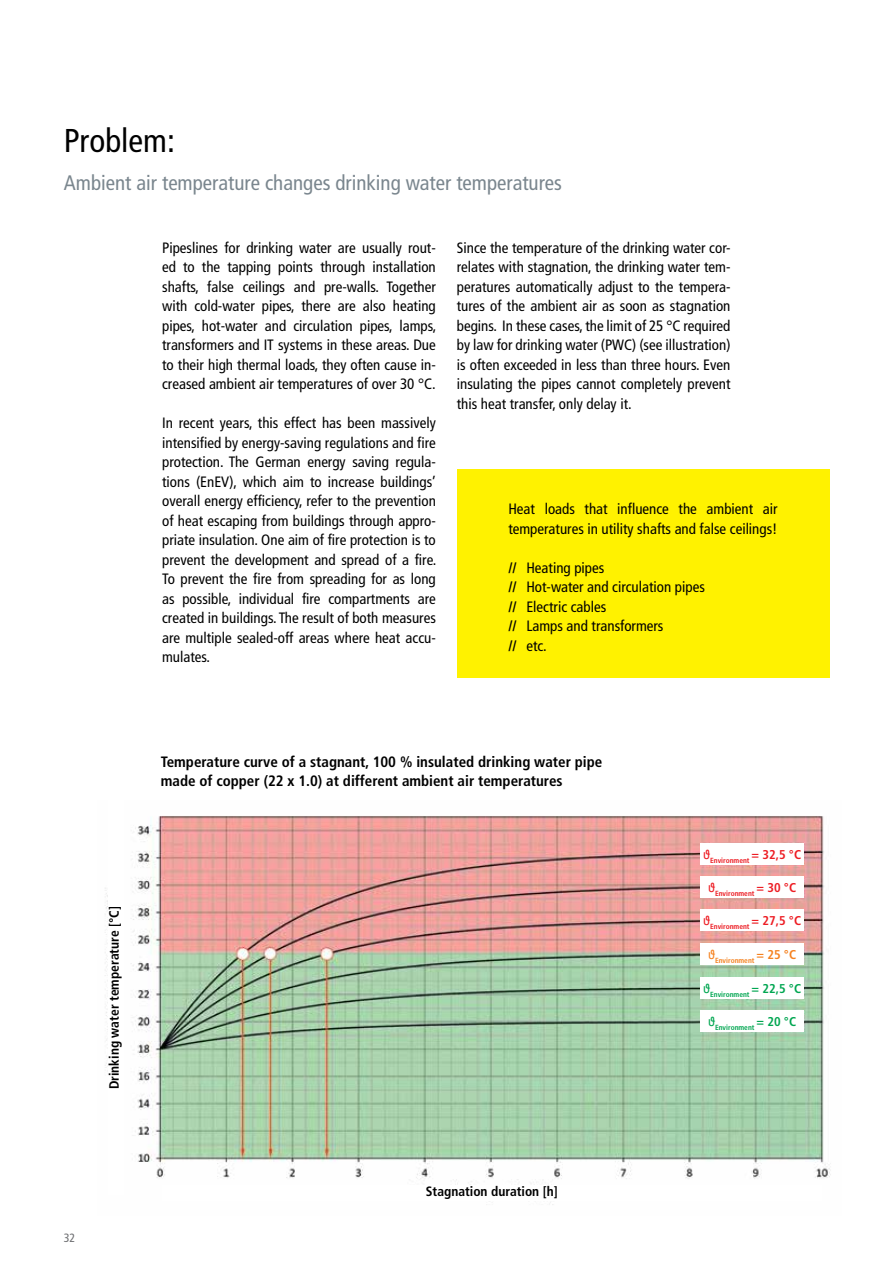
<style>
.page{position:relative;width:893px;height:1263px;background:#fff}
.page>*{position:absolute;margin:0;border:0;box-sizing:border-box;transform-origin:0 0}
.t1{font:condensed 33px "Frutiger";color:#000}
.t2{font:condensed 21px "Frutiger";color:#7a868e}
.t3{font:condensed 15px/19.5px "Frutiger";color:#000;text-align:justify}
.t4{font:700 condensed 15px/19.5px "Frutiger";color:#000}
.t5{font:700 condensed 13.5px "Frutiger";color:#000}
.t6{font:condensed 12px "Frutiger";color:#6d6e71}
.t7{font:700 condensed 7.5px "Frutiger";color:#ed1d24}
.t8{font:700 condensed 7.5px "Frutiger";color:#00a651}
.t9{font:700 condensed 7.5px "Frutiger";color:#f58220}
.s1{font-weight:700}
</style>
<div class="page">
<img style="left:105px;top:816px;width:726px;height:389px">
<div style="left:457px;top:469px;width:372px;height:209px;background:#fff200"></div>
<div style="left:162px;top:1185px;width:659px;height:15px;background:#fff"></div>
<div style="left:109px;top:800px;width:15px;height:395px;background:#fff"></div>
<div style="left:701px;top:843px;width:103px;height:22px;background:#fff"></div>
<div style="left:701px;top:876px;width:103px;height:22px;background:#fff"></div>
<div style="left:701px;top:909px;width:103px;height:22px;background:#fff"></div>
<div style="left:701px;top:943px;width:103px;height:22px;background:#fff"></div>
<div style="left:701px;top:977px;width:103px;height:22px;background:#fff"></div>
<div style="left:701px;top:1010px;width:103px;height:22px;background:#fff"></div>
<h1 class="t1" style="left:64px;top:122px;width:113px">Problem:</h1>
<h2 class="t2" style="left:64px;top:170px;width:500px">Ambient air temperature changes drinking water temperatures</h2>
<p class="t3" style="left:162px;top:238px;width:276px">Pipeslines for drinking water are usually rout&shy;ed to the tapping points through installation shafts, false ceilings and pre-walls. Together with cold-water pipes, there are also heating pipes, hot-water and circulation pipes, lamps, transformers and IT systems in these areas. Due to their high thermal loads, they often cause in&shy;creased ambient air temperatures of over 30 °C.</p>
<p class="t3" style="left:162px;top:413px;width:276px">In recent years, this effect has been massively intensified by energy-saving regulations and fire protection. The German energy saving regula&shy;tions (EnEV), which aim to increase buildings’ overall energy efficiency, refer to the prevention of heat escaping from buildings through appro&shy;priate insulation. One aim of fire protection is to prevent the development and spread of a fire.<br>To prevent the fire from spreading for as long as possible, individual fire compartments are created in buildings. The result of both measures are multiple sealed-off areas where heat accu&shy;mulates.</p>
<p class="t3" style="left:457px;top:238px;width:275px">Since the temperature of the drinking water cor&shy;relates with stagnation, the drinking water tem&shy;peratures automatically adjust to the tempera&shy;tures of the ambient air as soon as stagnation begins. In these cases, the limit of 25 °C required by law for drinking water (PWC) (see illustration) is often exceeded in less than three hours. Even insulating the pipes cannot completely prevent this heat transfer, only delay it.</p>
<p class="t3" style="left:508px;top:499px;width:271px">Heat loads that influence the ambient air temperatures in utility shafts and false ceilings!</p>
<p class="t3" style="left:508px;top:558px;width:198px;text-align:left"><span class="s1">//</span> Heating pipes<br><span class="s1">//</span> Hot-water and circulation pipes <span class="s1">//</span> Electric cables<br><span class="s1">//</span> Lamps and transformers<br><span class="s1">//</span> etc.</p>
<p class="t4" style="left:161px;top:752px;width:443px">Temperature curve of a stagnant, 100 % insulated drinking water pipe made of copper (22 x 1.0) at different ambient air temperatures</p>
<p class="t5" style="left:106px;top:1089px;width:185px;rotate:-90deg">Drinking water temperature [°C]</p>
<p class="t6" style="left:64px;top:1230px;width:13px">32</p>
<p class="t5" style="left:426px;top:1183px;width:133px">Stagnation duration [h]</p>
<p class="t7" style="left:703px;top:856px;width:100px"><sup>ϑ</sup>Environment <sup>=</sup> <sup>32,5</sup> <sup>°C</sup></p>
<p class="t7" style="left:708px;top:889px;width:90px"><sup>ϑ</sup>Environment <sup>=</sup> <sup>30</sup> <sup>°C</sup></p>
<p class="t7" style="left:703px;top:922px;width:100px"><sup>ϑ</sup>Environment <sup>=</sup> <sup>27,5</sup> <sup>°C</sup></p>
<p class="t9" style="left:708px;top:956px;width:90px"><sup>ϑ</sup>Environment <sup>=</sup> <sup>25</sup> <sup>°C</sup></p>
<p class="t8" style="left:703px;top:990px;width:100px"><sup>ϑ</sup>Environment <sup>=</sup> <sup>22,5</sup> <sup>°C</sup></p>
<p class="t8" style="left:708px;top:1023px;width:90px"><sup>ϑ</sup>Environment <sup>=</sup> <sup>20</sup> <sup>°C</sup></p>
</div>
